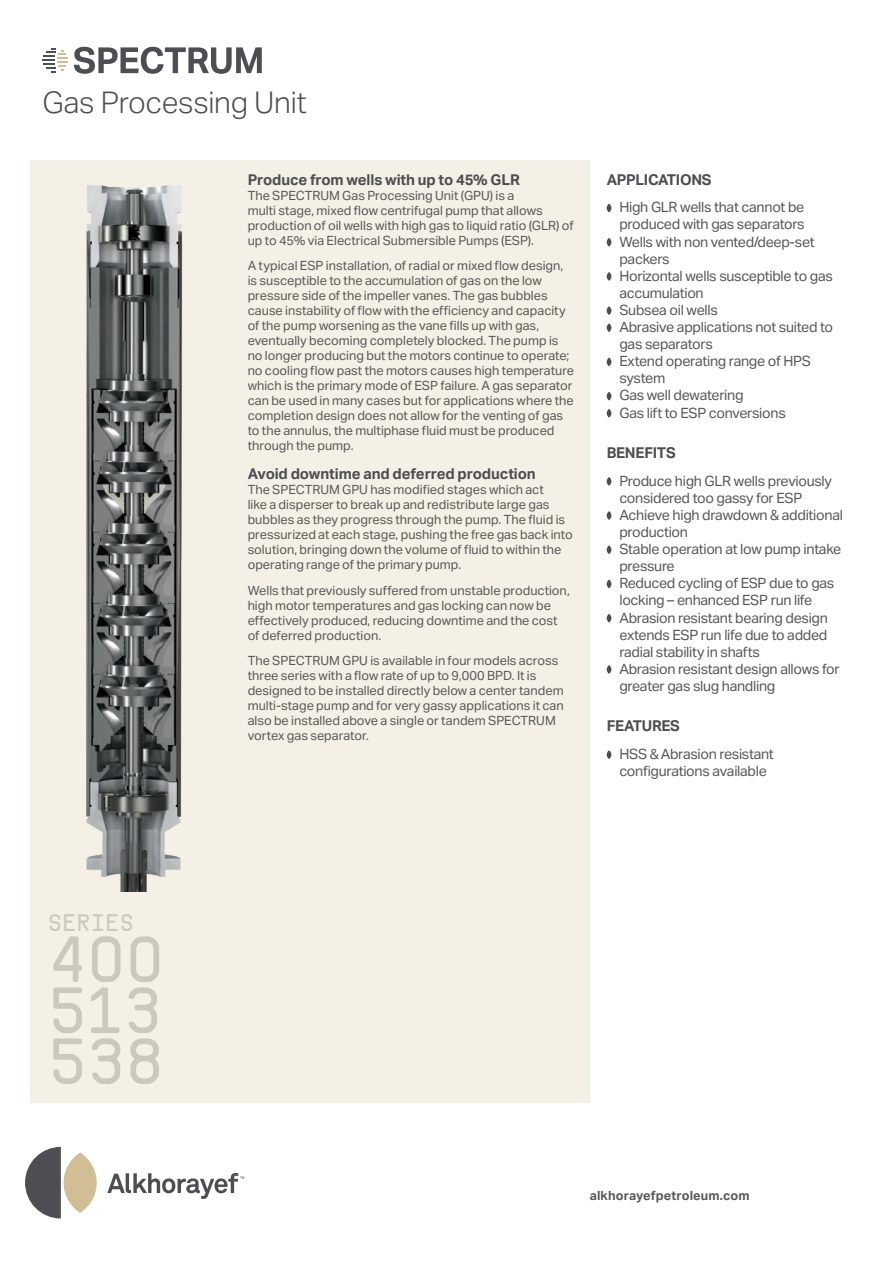
<style>
.page{position:relative;width:893px;height:1263px;background:#fff}
.page>*{position:absolute;margin:0;border:0;box-sizing:border-box;transform-origin:0 0}
.Series_numbers{font:57px/51px "OCRK MEDIUMROUND";letter-spacing:-.025em;color:#ccc8bd}
.Product_descriptor{font:300 30px "Aktiv Grotesk";letter-spacing:-.01em;color:#4d4e53}
.Series_numbers-2{font:21px "OCRK MEDIUMROUND";letter-spacing:-.01em;color:#ccc8bd}
.Body_copy{font:700 15px "Aktiv Grotesk";letter-spacing:-.01em;color:#4d4e53}
.Bullets_heading{font:700 15px "Aktiv Grotesk";letter-spacing:-.02em;color:#4d4e53}
.Bullets{font:14.25px/17.1px "Aktiv Grotesk";letter-spacing:-.02em;color:#57585a}
.Body_copy-2{font:12.75px/15px "Aktiv Grotesk";color:#57585a}
.t1{font:700 12.75px "Aktiv Grotesk";letter-spacing:.01em;color:#57585a}
</style>
<div class="page">
<div style="left:30px;top:160px;width:560px;height:943px;background:#f5f0e5"></div>
<svg style="left:607px;top:204px;width:4px;height:8px"></svg>
<svg style="left:607px;top:238px;width:4px;height:9px"></svg>
<svg style="left:607px;top:272px;width:4px;height:9px"></svg>
<svg style="left:607px;top:306px;width:4px;height:9px"></svg>
<svg style="left:607px;top:323px;width:4px;height:9px"></svg>
<svg style="left:607px;top:358px;width:4px;height:8px"></svg>
<svg style="left:607px;top:392px;width:4px;height:8px"></svg>
<svg style="left:607px;top:409px;width:4px;height:9px"></svg>
<svg style="left:607px;top:477px;width:4px;height:9px"></svg>
<svg style="left:607px;top:511px;width:4px;height:9px"></svg>
<svg style="left:607px;top:545px;width:4px;height:9px"></svg>
<svg style="left:607px;top:580px;width:4px;height:8px"></svg>
<svg style="left:607px;top:614px;width:4px;height:8px"></svg>
<svg style="left:607px;top:665px;width:4px;height:9px"></svg>
<svg style="left:607px;top:750px;width:4px;height:9px"></svg>
<img style="left:86px;top:185px;width:97px;height:706px">
<svg style="left:25px;top:1147px;width:36px;height:71px"></svg>
<svg style="left:107px;top:1173px;width:137px;height:26px"></svg>
<div style="left:64px;top:1152px;width:33px;height:61px;background:#d2be94;border-radius:50%"></div>
<svg style="left:74px;top:47px;width:188px;height:27px"></svg>
<svg style="left:43px;top:48px;width:25px;height:25px"></svg>
<p class="Product_descriptor" style="left:43px;top:85px;width:266px">Gas Processing Unit</p>
<p class="Body_copy" style="left:248px;top:170px;width:274px">Produce from wells with up to 45% GLR</p>
<p class="Body_copy-2" style="left:248px;top:188px;width:328px">The SPECTRUM Gas Processing Unit (GPU) is a<br>multi stage, mixed flow centrifugal pump that allows production of oil wells with high gas to liquid ratio (GLR) of up to 45% via Electrical Submersible Pumps (ESP).</p>
<p class="Body_copy-2" style="left:248px;top:258px;width:328px">A typical ESP installation, of radial or mixed flow design, is susceptible to the accumulation of gas on the low pressure side of the impeller vanes. The gas bubbles cause instability of flow with the efficiency and capacity of the pump worsening as the vane fills up with gas, eventually becoming completely blocked. The pump is no longer producing but the motors continue to operate; no cooling flow past the motors causes high temperature which is the primary mode of ESP failure. A gas separator can be used in many cases but for applications where the completion design does not allow for the venting of gas to the annulus, the multiphase fluid must be produced through the pump.</p>
<p class="Body_copy" style="left:248px;top:464px;width:290px">Avoid downtime and deferred production</p>
<p class="Body_copy-2" style="left:248px;top:482px;width:327px">The SPECTRUM GPU has modified stages which act<br>like a disperser to break up and redistribute large gas bubbles as they progress through the pump. The fluid is pressurized at each stage, pushing the free gas back into solution, bringing down the volume of fluid to within the operating range of the primary pump.</p>
<p class="Body_copy-2" style="left:248px;top:583px;width:324px">Wells that previously suffered from unstable production, high motor temperatures and gas locking can now be effectively produced, reducing downtime and the cost of deferred production.</p>
<p class="Body_copy-2" style="left:248px;top:653px;width:318px">The SPECTRUM GPU is available in four models across three series with a flow rate of up to 9,000 BPD. It is designed to be installed directly below a center tandem multi-stage pump and for very gassy applications it can also be installed above a single or tandem SPECTRUM vortex gas separator.</p>
<p class="Bullets_heading" style="left:607px;top:170px;width:106px">APPLICATIONS</p>
<p class="Bullets" style="left:619px;top:199px;width:187px">High GLR wells that cannot be produced with gas separators</p>
<p class="Bullets" style="left:619px;top:233px;width:197px">Wells with non vented/deep-set packers</p>
<p class="Bullets" style="left:619px;top:267px;width:215px">Horizontal wells susceptible to gas accumulation</p>
<p class="Bullets" style="left:619px;top:301px;width:100px">Subsea oil wells</p>
<p class="Bullets" style="left:619px;top:318px;width:215px">Abrasive applications not suited to gas separators</p>
<p class="Bullets" style="left:619px;top:353px;width:193px">Extend operating range of HPS system</p>
<p class="Bullets" style="left:619px;top:387px;width:126px">Gas well dewatering</p>
<p class="Bullets" style="left:619px;top:404px;width:168px">Gas lift to ESP conversions</p>
<p class="Bullets_heading" style="left:607px;top:443px;width:71px">BENEFITS</p>
<p class="Bullets" style="left:619px;top:472px;width:214px">Produce high GLR wells previously considered too gassy for ESP</p>
<p class="Bullets" style="left:619px;top:506px;width:225px">Achieve high drawdown &amp; additional production</p>
<p class="Bullets" style="left:619px;top:540px;width:223px">Stable operation at low pump intake pressure</p>
<p class="Bullets" style="left:619px;top:575px;width:216px">Reduced cycling of ESP due to gas locking – enhanced ESP run life</p>
<p class="Bullets" style="left:619px;top:609px;width:210px;text-align:justify">Abrasion resistant bearing design extends ESP run life due to added radial stability in shafts</p>
<p class="Bullets" style="left:619px;top:660px;width:222px">Abrasion resistant design allows for greater gas slug handling</p>
<p class="Bullets_heading" style="left:607px;top:717px;width:75px">FEATURES</p>
<p class="Bullets" style="left:619px;top:745px;width:156px">HSS &amp;Abrasion resistant configurations available</p>
<p class="Series_numbers-2" style="left:48px;top:906px;width:88px">SERIES</p>
<p class="Series_numbers" style="left:48px;top:931px;width:119px">400<br>513</p>
<p class="Series_numbers" style="left:48px;top:1033px;width:118px">538</p>
<p class="t1" style="left:590px;top:1187px;width:161px">alkhorayefpetroleum.com</p>
</div>
